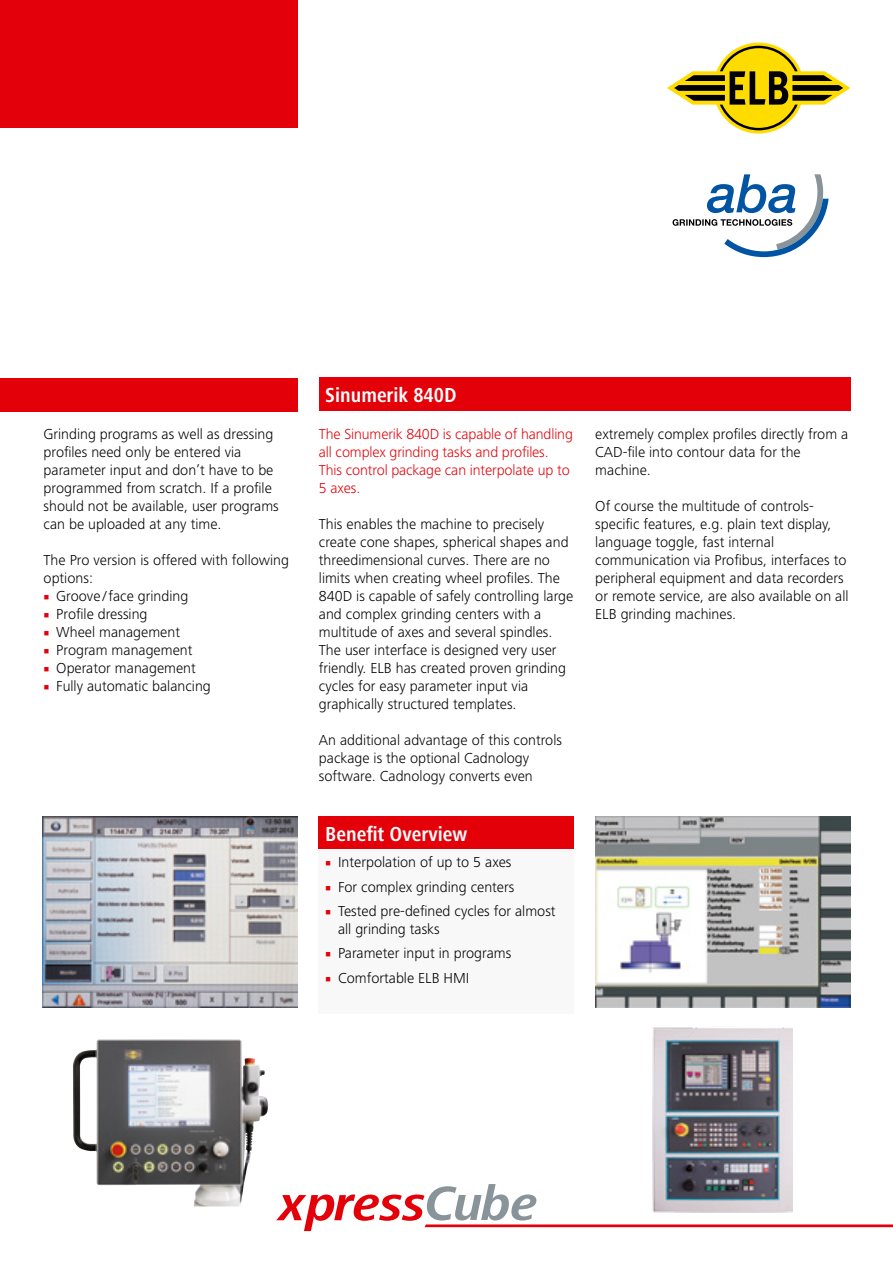
<style>
.page{position:relative;width:893px;height:1263px;background:#fff}
.page>*{position:absolute;margin:0;border:0;box-sizing:border-box;transform-origin:0 0}
.t1{font:700 condensed 21px "Frutiger Next LT";color:#fff}
.t2{font:300 15px/18px "Frutiger Next LT";color:#000}
.t3{font:300 15px/18px "Frutiger Next LT";letter-spacing:-.01em;color:#e30009}
.s1{font-family:"Minion Pro";font-weight:400;color:#e30009}
</style>
<div class="page">
<svg style="left:667px;top:43px;width:183px;height:91px"></svg>
<svg style="left:672px;top:174px;width:156px;height:83px"></svg>
<div style="left:0;top:0;width:298px;height:128px;background:#e3000b"></div>
<svg style="left:276px;top:1184px;width:617px;height:47px"></svg>
<img style="left:595px;top:816px;width:255px;height:192px">
<img style="left:652px;top:1027px;width:141px;height:186px">
<img style="left:43px;top:816px;width:255px;height:191px">
<img style="left:73px;top:1039px;width:196px;height:167px">
<div style="left:319px;top:377px;width:531px;height:34px;background:#e30009"></div>
<div style="left:0;top:378px;width:298px;height:34px;background:#e30009"></div>
<div style="left:319px;top:816px;width:255px;height:33px;background:#e30009"></div>
<div style="left:319px;top:849px;width:255px;height:165px;background:#f7f8f7"></div>
<p class="t2" style="left:44px;top:425px;width:237px">Grinding programs as well as dressing profiles need only be entered via parameter input and don’t have to be programmed from scratch. If a profile should not be available, user programs can be uploaded at any time.</p>
<p class="t2" style="left:44px;top:551px;width:247px">The Pro version is offered with following options:</p>
<p class="t2" style="left:44px;top:587px;width:146px"><span class="s1">■</span> Groove /face grinding</p>
<p class="t2" style="left:44px;top:605px;width:105px"><span class="s1">■</span> Profile dressing</p>
<p class="t2" style="left:44px;top:623px;width:138px"><span class="s1">■</span> Wheel management</p>
<p class="t2" style="left:44px;top:641px;width:150px"><span class="s1">■</span> Program management</p>
<p class="t2" style="left:44px;top:659px;width:154px"><span class="s1">■</span> Operator management</p>
<p class="t2" style="left:44px;top:677px;width:169px"><span class="s1">■</span> Fully automatic balancing</p>
<h1 class="t1" style="left:325px;top:383px;width:133px">Sinumerik 840D</h1>
<p class="t3" style="left:319px;top:425px;width:256px">The Sinumerik 840D is capable of handling all complex grinding tasks and profiles.<br>This control package can interpolate up to 5 axes.</p>
<p class="t2" style="left:319px;top:515px;width:256px">This enables the machine to precisely create cone shapes, spherical shapes and threedimensional curves. There are no limits when creating wheel profiles. The 840D is capable of safely controlling large and complex grinding centers with a multitude of axes and several spindles.<br>The user interface is designed very user friendly. ELB has created proven grinding cycles for easy parameter input via graphically structured templates.</p>
<p class="t2" style="left:319px;top:731px;width:245px">An additional advantage of this controls package is the optional Cadnology software. Cadnology converts even</p>
<h1 class="t1" style="left:325px;top:822px;width:143px">Benefit Overview</h1>
<p class="t2" style="left:325px;top:853px;width:188px"><span class="s1">■</span> Interpolation of up to 5 axes</p>
<p class="t2" style="left:325px;top:878px;width:191px"><span class="s1">■</span> For complex grinding centers</p>
<p class="t2" style="left:338px;top:902px;width:219px;text-indent:-13px"><span class="s1">■</span> Tested pre-defined cycles for almost all grinding tasks</p>
<p class="t2" style="left:325px;top:944px;width:188px"><span class="s1">■</span> Parameter input in programs</p>
<p class="t2" style="left:325px;top:969px;width:146px"><span class="s1">■</span> Comfortable ELB HMI</p>
<p class="t2" style="left:595px;top:425px;width:255px">extremely complex profiles directly from a<br>CAD-file into contour data for the machine.</p>
<p class="t2" style="left:595px;top:497px;width:255px">Of course the multitude of controls&shy;specific features, e.g. plain text display, language toggle, fast internal communication via Profibus, interfaces to peripheral equipment and data recorders or remote service, are also available on all ELB grinding machines.</p>
</div>
